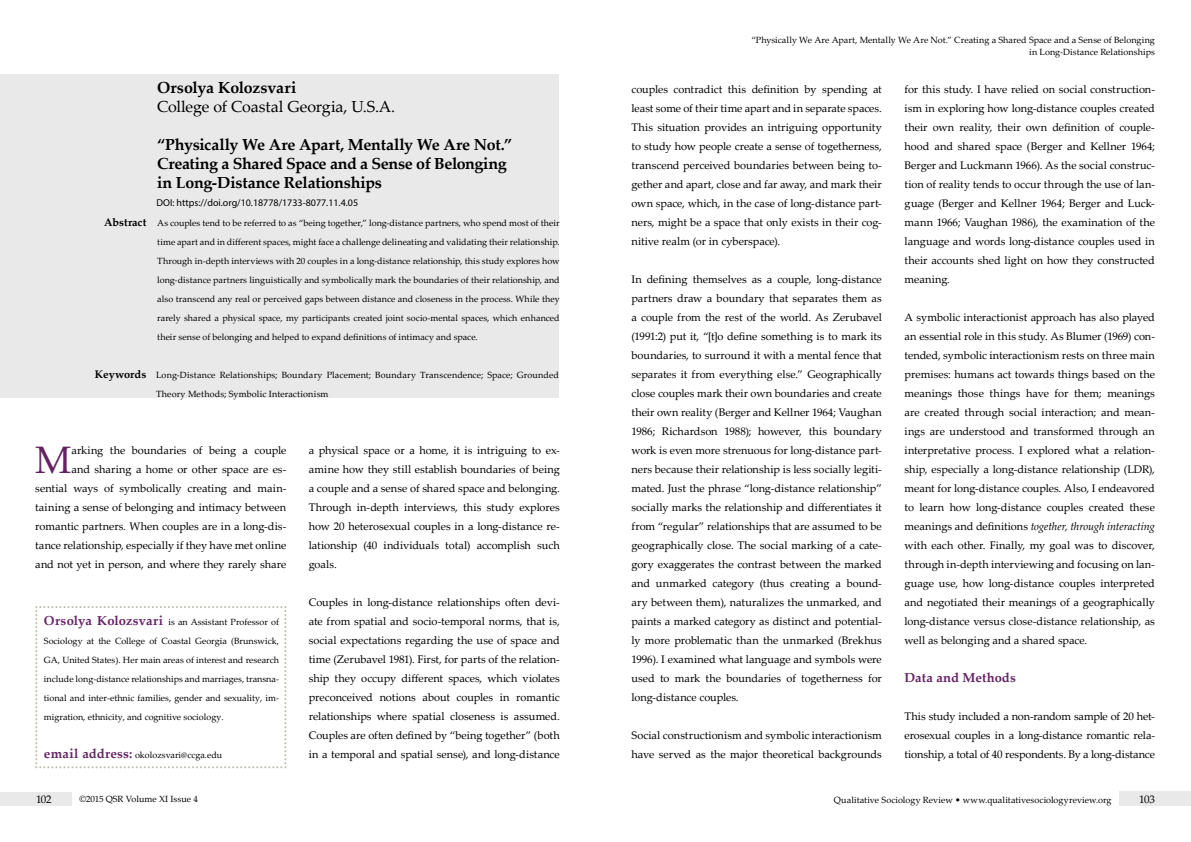
<style>
.page{position:relative;width:1191px;height:842px;background:#fff}
.page>*{position:absolute;margin:0;border:0;box-sizing:border-box;transform-origin:0 0}
.t1{font:38.3px "Palatino Linotype";color:#642265}
.t2{font:700 16px/19px "Palatino Linotype";letter-spacing:-.015em;color:#000}
.t3{font:16px "Palatino Linotype";letter-spacing:-.01em;color:#000}
.t4{font:700 13px "Palatino Linotype";letter-spacing:.005em;color:#642265}
.t5{font:11px/19px "Palatino Linotype";letter-spacing:-.005em;color:#000;text-align:justify}
.t6{font:700 11px "Palatino Linotype";color:#000}
.t7{font:10px "Myriad Pro";color:#000}
.t8{font:9px/19px "Palatino Linotype";letter-spacing:.005em;color:#000;text-align:justify}
.s1{font-weight:700;font-size:13px;color:#642265}
.s2{font-style:italic}
</style>
<div class="page">
<div style="left:1119px;top:791px;width:72px;height:15px;background:#eae9e9"></div>
<div style="left:0;top:793px;width:72px;height:13px;background:#eae9e9"></div>
<div style="left:0;top:74px;width:559px;height:323px;background:#eae9e9"></div>
<svg style="left:35px;top:606px;width:251px;height:162px"></svg>
<h2 class="t2" style="left:157px;top:77px;width:141px">Orsolya Kolozsvari</h2>
<h2 class="t3" style="left:157px;top:95px;width:239px">College of Coastal Georgia, U.S.A.</h2>
<h2 class="t2" style="left:157px;top:134px;width:356px">“Physically We Are Apart, Mentally We Are Not.”<br>Creating a Shared Space and a Sense of Belonging in Long-Distance Relationships</h2>
<p class="t6" style="left:104px;top:214px;width:44px">Abstract</p>
<p class="t6" style="left:95px;top:366px;width:53px">Keywords</p>
<p class="t7" style="left:156px;top:196px;width:203px">DOI: https://doi.org/10.18778/1733-8077.11.4.05</p>
<p class="t8" style="left:157px;top:213px;width:404px">As couples tend to be referred to as “being together,” long-distance partners, who spend most of their time apart and in different spaces, might face a challenge delineating and validating their relationship.<br>Through in-depth interviews with 20 couples in a long-distance relationship, this study explores how long-distance partners linguistically and symbolically mark the boundaries of their relationship, and also transcend any real or perceived gaps between distance and closeness in the process. While they rarely shared a physical space, my participants created joint socio-mental spaces, which enhanced their sense of belonging and helped to expand definitions of intimacy and space.</p>
<p class="t8" style="left:156px;top:365px;width:404px">Long-Distance Relationships; Boundary Placement; Boundary Transcendence; Space; Grounded<br>Theory Methods; Symbolic Interactionism</p>
<p class="t5" style="left:35px;top:440px;width:253px;text-align:right">arking the boundaries of being a couple<br>and sharing a home or other space are es-<br>sential ways of symbolically creating and main&shy;taining a sense of belonging and intimacy between romantic partners. When couples are in a long-dis&shy;tance relationship, especially if they have met online and not yet in person, and where they rarely share</p>
<h1 class="t1" style="left:35px;top:433px;width:38px">M</h1>
<p class="t8" style="left:44px;top:612px;width:237px"><span class="s1">Orsolya Kolozsvari</span> is an Assistant Professor of Sociology at the College of Coastal Georgia (Brunswick, GA, United States). Her main areas of interest and research include long-distance relationships and marriages, transna&shy;tional and inter-ethnic families, gender and sexuality, im&shy;migration, ethnicity, and cognitive sociology.</p>
<p class="t8" style="left:44px;top:745px;width:180px"><span class="s1">email address:</span> okolozsvari@ccga.edu</p>
<p class="t5" style="left:309px;top:440px;width:253px">a physical space or a home, it is intriguing to ex&shy;amine how they still establish boundaries of being a couple and a sense of shared space and belonging.<br>Through in-depth interviews, this study explores how 20 heterosexual couples in a long-distance re&shy;lationship (40 individuals total) accomplish such goals.</p>
<p class="t5" style="left:309px;top:592px;width:253px">Couples in long-distance relationships often devi&shy;ate from spatial and socio-temporal norms, that is, social expectations regarding the use of space and time (Zerubavel 1981). First, for parts of the relation&shy;ship they occupy different spaces, which violates preconceived notions about couples in romantic relationships where spatial closeness is assumed.<br>Couples are often defined by “being together” (both in a temporal and spatial sense), and long-distance</p>
<p class="t8" style="left:751px;top:33px;width:405px;line-height:12px;text-align:right">“Physically We Are Apart, Mentally We Are Not.” Creating a Shared Space and a Sense of Belonging in Long-Distance Relationships</p>
<p class="t5" style="left:631px;top:79px;width:252px">couples contradict this definition by spending at least some of their time apart and in separate spaces.<br>This situation provides an intriguing opportunity to study how people create a sense of togetherness, transcend perceived boundaries between being to&shy;gether and apart, close and far away, and mark their own space, which, in the case of long-distance part&shy;ners, might be a space that only exists in their cog&shy;nitive realm (or in cyberspace).</p>
<p class="t5" style="left:631px;top:269px;width:252px">In defining themselves as a couple, long-distance partners draw a boundary that separates them as a couple from the rest of the world. As Zerubavel (1991:2) put it, “[t]o define something is to mark its boundaries, to surround it with a mental fence that separates it from everything else.” Geographically close couples mark their own boundaries and create their own reality (Berger and Kellner 1964; Vaughan 1986; Richardson 1988); however, this boundary work is even more strenuous for long-distance part&shy;ners because their relationship is less socially legiti&shy;mated. Just the phrase “long-distance relationship” socially marks the relationship and differentiates it from “regular” relationships that are assumed to be geographically close. The social marking of a cate&shy;gory exaggerates the contrast between the marked and unmarked category (thus creating a bound&shy;ary between them), naturalizes the unmarked, and paints a marked category as distinct and potential&shy;ly more problematic than the unmarked (Brekhus 1996). I examined what language and symbols were used to mark the boundaries of togetherness for long-distance couples.</p>
<p class="t5" style="left:631px;top:725px;width:252px">Social constructionism and symbolic interactionism have served as the major theoretical backgrounds</p>
<p class="t5" style="left:904px;top:79px;width:252px">for this study. I have relied on social construction&shy;ism in exploring how long-distance couples created their own reality, their own definition of couple&shy;hood and shared space (Berger and Kellner 1964; Berger and Luckmann 1966). As the social construc&shy;tion of reality tends to occur through the use of lan&shy;guage (Berger and Kellner 1964; Berger and Luck&shy;mann 1966; Vaughan 1986), the examination of the language and words long-distance couples used in their accounts shed light on how they constructed meaning.</p>
<p class="t5" style="left:904px;top:307px;width:252px">A symbolic interactionist approach has also played an essential role in this study. As Blumer (1969) con&shy;tended, symbolic interactionism rests on three main premises: humans act towards things based on the meanings those things have for them; meanings are created through social interaction; and mean&shy;ings are understood and transformed through an interpretative process. I explored what a relation&shy;ship, especially a long-distance relationship (LDR), meant for long-distance couples. Also, I endeavored to learn how long-distance couples created these meanings and definitions <span class="s2">together, through interacting </span>with each other. Finally, my goal was to discover, through in-depth interviewing and focusing on lan&shy;guage use, how long-distance couples interpreted and negotiated their meanings of a geographically long-distance versus close-distance relationship, as well as belonging and a shared space.</p>
<p class="t4" style="left:904px;top:668px;width:113px">Data and Methods</p>
<p class="t5" style="left:904px;top:706px;width:252px">This study included a non-random sample of 20 het&shy;erosexual couples in a long-distance romantic rela&shy;tionship, a total of 40 respondents. By a long-distance</p>
<p class="t5" style="left:36px;top:789px;width:17px">102</p>
<p class="t8" style="left:79px;top:789px;width:120px">©2015 QSR Volume XI Issue 4</p>
<p class="t8" style="left:834px;top:790px;width:279px">Qualitative Sociology Review • www.qualitativesociologyreview.org</p>
<p class="t5" style="left:1139px;top:790px;width:17px">103</p>
</div>
